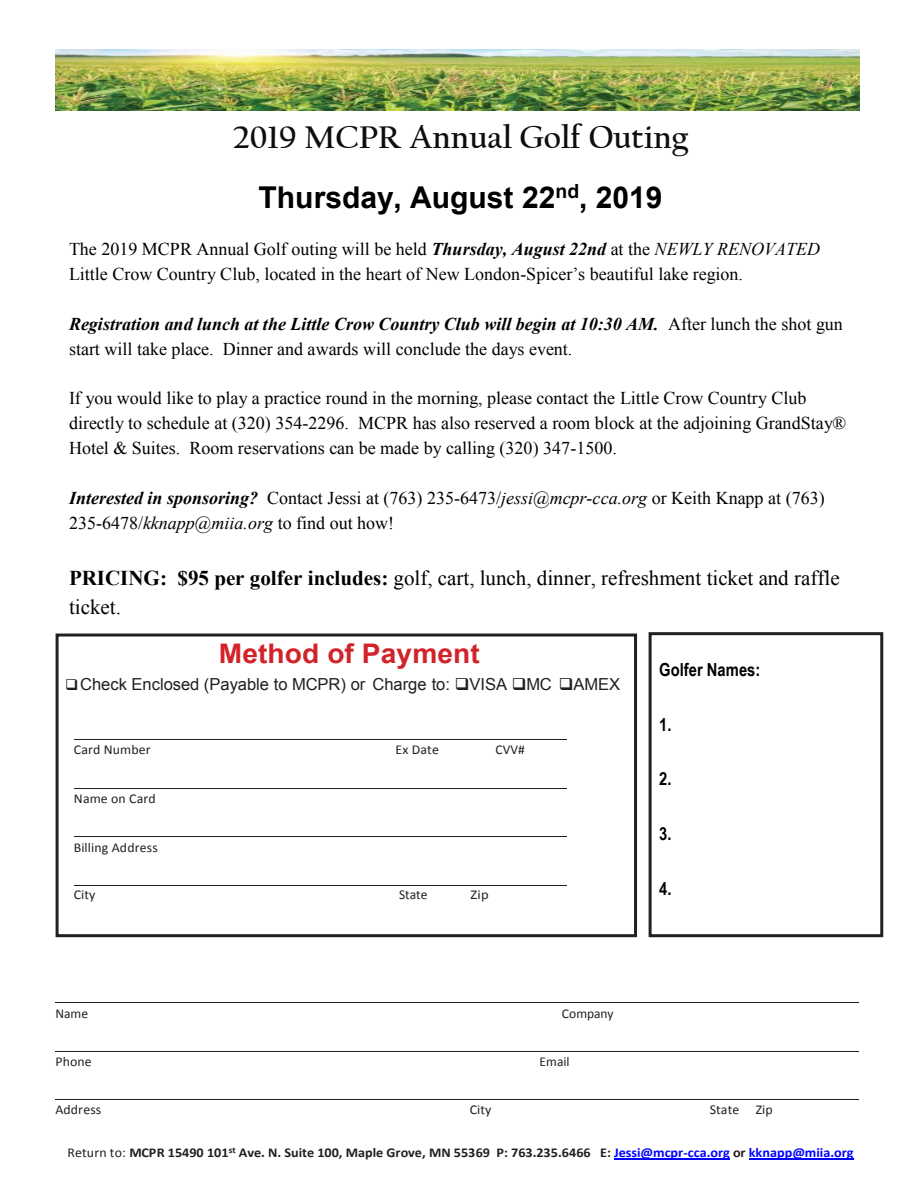
<style>
.page{position:relative;width:918px;height:1188px;background:#fff}
.page>*{position:absolute;margin:0;border:0;box-sizing:border-box;transform-origin:0 0}
.t1{font:700 33px "Californian FB";color:#0d0d0d}
.t2{font:700 30px "Arial";color:#000}
.t3{font:700 27px "Arial";letter-spacing:.005em;color:#d2232a;scale:1.04 1}
.t4{font:21px/29.1px "Times New Roman";color:#000}
.t5{font:18px/24.9px "Times New Roman";color:#000}
.t6{font:700 18px "Arial Narrow";color:#000}
.t7{font:16.5px "Arial";letter-spacing:-.005em;color:#231f20}
.t8{font:700 13.5px "Calibri";color:#231f20;scale:1.05 1}
.t9{font:13.5px "Calibri";letter-spacing:.005em;color:#231f20}
.t10{font:13.5px "Calibri";letter-spacing:.005em;color:#231f20;scale:1.08 1}
.s1{font-weight:700;font-style:italic}
.s2{font-style:italic}
.s3{font-weight:700}
.s4{font-weight:400}
.s5{color:#00f}
</style>
<div class="page">
<hr style="left:614px;top:1158px;width:116px;height:2px;background:#00f">
<hr style="left:749px;top:1158px;width:105px;height:2px;background:#00f">
<img style="left:56px;top:50px;width:804px;height:60px">
<hr style="left:56px;top:1002px;width:200px;height:1px;background:#221e1f">
<hr style="left:257px;top:1002px;width:141px;height:1px;background:#221e1f">
<hr style="left:398px;top:1002px;width:140px;height:1px;background:#221e1f">
<hr style="left:539px;top:1002px;width:87px;height:1px;background:#221e1f">
<hr style="left:627px;top:1002px;width:232px;height:1px;background:#221e1f">
<hr style="left:56px;top:1051px;width:200px;height:1px;background:#221e1f">
<hr style="left:257px;top:1051px;width:141px;height:1px;background:#221e1f">
<hr style="left:398px;top:1051px;width:140px;height:1px;background:#221e1f">
<hr style="left:539px;top:1051px;width:87px;height:1px;background:#221e1f">
<hr style="left:627px;top:1051px;width:232px;height:1px;background:#221e1f">
<hr style="left:56px;top:1100px;width:200px;height:1px;background:#221e1f">
<hr style="left:257px;top:1100px;width:141px;height:1px;background:#221e1f">
<hr style="left:398px;top:1100px;width:140px;height:1px;background:#221e1f">
<hr style="left:539px;top:1100px;width:87px;height:1px;background:#221e1f">
<hr style="left:627px;top:1100px;width:232px;height:1px;background:#221e1f">
<div style="left:56px;top:634px;width:581px;height:303px;border:3px solid #231f20"></div>
<hr style="left:74px;top:739px;width:202px;height:1px;background:#221e1f">
<hr style="left:277px;top:739px;width:177px;height:1px;background:#221e1f">
<hr style="left:455px;top:739px;width:112px;height:1px;background:#221e1f">
<hr style="left:74px;top:788px;width:202px;height:1px;background:#221e1f">
<hr style="left:277px;top:788px;width:177px;height:1px;background:#221e1f">
<hr style="left:455px;top:788px;width:112px;height:1px;background:#221e1f">
<hr style="left:74px;top:836px;width:202px;height:1px;background:#221e1f">
<hr style="left:277px;top:836px;width:177px;height:1px;background:#221e1f">
<hr style="left:455px;top:836px;width:112px;height:1px;background:#221e1f">
<hr style="left:74px;top:885px;width:202px;height:1px;background:#221e1f">
<hr style="left:277px;top:885px;width:177px;height:1px;background:#221e1f">
<hr style="left:455px;top:885px;width:112px;height:1px;background:#221e1f">
<div style="left:649px;top:632px;width:234px;height:305px;border:3px solid #231f20"></div>
<p class="t1" style="left:233px;top:118px;width:457px">2019 MCPR Annual Golf Outing</p>
<p class="t2" style="left:259px;top:178px;width:406px">Thursday, August 22<sup>nd</sup>, 2019</p>
<p class="t5" style="left:69px;top:237px;width:753px">The 2019 MCPR Annual Golf outing will be held <span class="s1">Thursday, August 22nd</span> at the <span class="s2">NEWLY RENOVATED<br></span>Little Crow Country Club, located in the heart of New London-Spicer’s beautiful lake region.</p>
<p class="t5" style="left:69px;top:311px;width:775px"><span class="s1">Registration and lunch at the Little Crow Country Club will begin at 10:30 AM.</span> After lunch the shot gun start will take place. Dinner and awards will conclude the days event.</p>
<p class="t5" style="left:69px;top:386px;width:779px">If you would like to play a practice round in the morning, please contact the Little Crow Country Club directly to schedule at (320) 354-2296. MCPR has also reserved a room block at the adjoining GrandStay®<br>Hotel &amp; Suites. Room reservations can be made by calling (320) 347-1500.</p>
<p class="t5" style="left:69px;top:485px;width:757px"><span class="s1">Interested in sponsoring?</span> Contact Jessi at (763) 235-6473/<span class="s2">jessi@mcpr-cca.org</span> or Keith Knapp at (763)<br>235-6478/<span class="s2">kknapp@miia.org</span> to find out how!</p>
<p class="t4" style="left:69px;top:563px;width:772px"><span class="s3">PRICING: $95 per golfer includes:</span> golf, cart, lunch, dinner, refreshment ticket and raffle ticket.</p>
<p class="t3" style="left:219px;top:636px;width:252px">Method of Payment</p>
<p class="t7" style="left:65px;top:673px;width:556px">❑Check Enclosed (Payable to MCPR) or Charge to: ❑VISA ❑MC ❑AMEX</p>
<p class="t9" style="left:74px;top:741px;width:78px">Card Number</p>
<p class="t9" style="left:396px;top:741px;width:45px">Ex Date</p>
<p class="t9" style="left:496px;top:741px;width:31px">CVV#</p>
<p class="t9" style="left:74px;top:790px;width:83px">Name on Card</p>
<p class="t9" style="left:74px;top:838px;width:85px">Billing Address</p>
<p class="t9" style="left:74px;top:886px;width:23px">City</p>
<p class="t9" style="left:399px;top:886px;width:30px">State</p>
<p class="t10" style="left:471px;top:886px;width:18px">Zip</p>
<p class="t6" style="left:659px;top:656px;width:103px">Golfer Names:</p>
<p class="t6" style="left:659px;top:711px;width:14px">1.</p>
<p class="t6" style="left:659px;top:765px;width:14px">2.</p>
<p class="t6" style="left:659px;top:820px;width:14px">3.</p>
<p class="t6" style="left:659px;top:875px;width:14px">4.</p>
<p class="t9" style="left:56px;top:1004px;width:34px">Name</p>
<p class="t9" style="left:562px;top:1004px;width:53px">Company</p>
<p class="t9" style="left:56px;top:1053px;width:38px">Phone</p>
<p class="t9" style="left:540px;top:1053px;width:32px">Email</p>
<p class="t9" style="left:56px;top:1101px;width:47px">Address</p>
<p class="t9" style="left:470px;top:1101px;width:23px">City</p>
<p class="t9" style="left:710px;top:1101px;width:65px">State Zip</p>
<p class="t8" style="left:68px;top:1144px;width:750px"><span class="s4">Return to:</span> MCPR 15490 101<sup>st</sup> Ave. N. Suite 100, Maple Grove, MN 55369 P: 763.235.6466 E: <span class="s5">Jessi@mcpr-cca.org</span> or <span class="s5">kknapp@miia.org</span></p>
</div>
